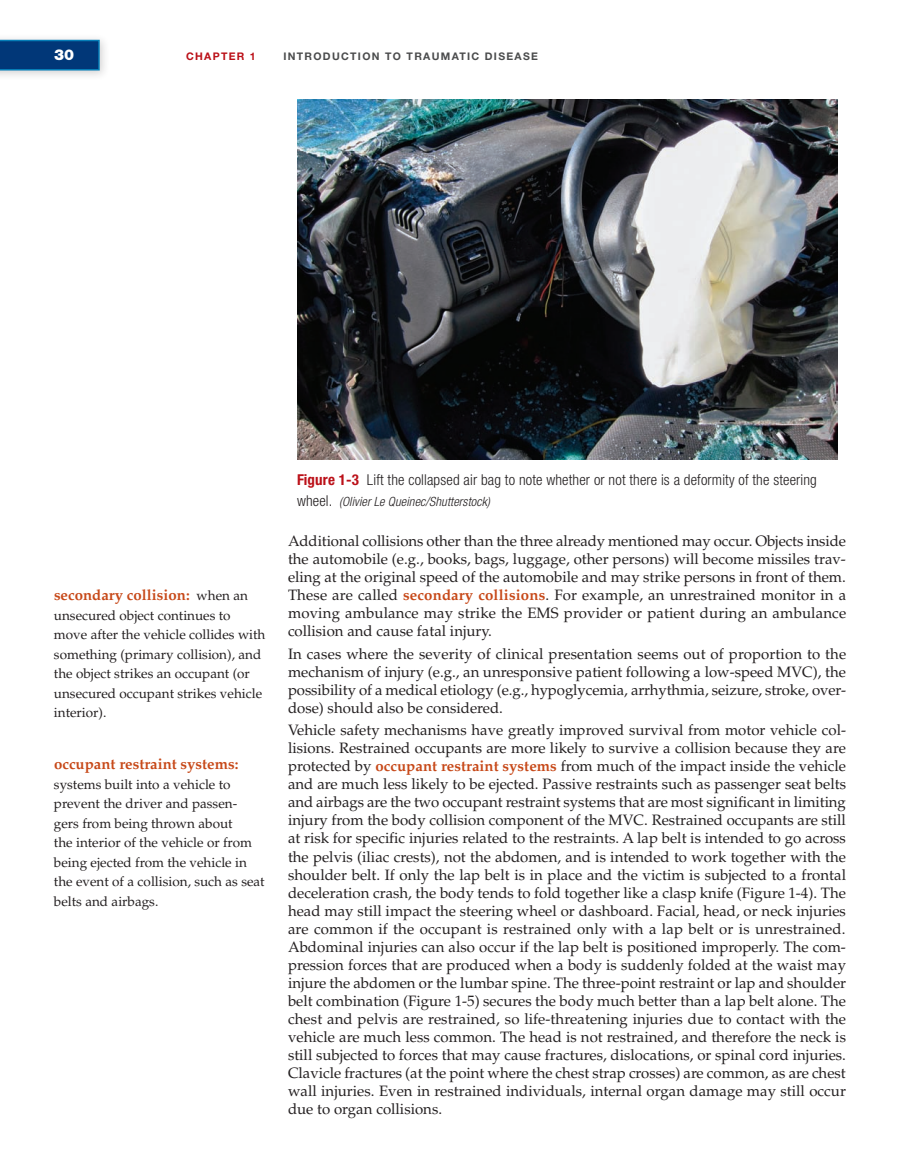
<style>
.page{position:relative;width:918px;height:1175px;background:#fff}
.page>*{position:absolute;margin:0;border:0;box-sizing:border-box;transform-origin:0 0}
.t1{font:15px/18px "Palatino LT Pro";color:#231f20;text-align:justify}
.t2{font:300 condensed 15px "Helvetica Neue LTW1 G";letter-spacing:.01em;color:#231f20}
.t3{font:700 15px "Palatino LT Pro";color:#c74919}
.t4{font:900 15px "Helvetica Neue LTW1 G";color:#fff}
.t5{font:13.5px/19.5px "Palatino LT Pro";color:#231f20}
.t6{font:italic 300 condensed 12.75px "Helvetica Neue LTW1 G";letter-spacing:.01em;color:#231f20}
.t7{font:700 10.5px "Helvetica Neue LT Std";letter-spacing:.125em;color:#4b4c4d}
.t8{font:700 10.5px "Helvetica Neue LT Std";letter-spacing:.125em;color:#bb1018}
.s1{font-weight:400;font-size:13.5px;color:#231f20}
.s2{font-weight:700;color:#bb1018}
.s3{font-style:normal;font-size:15px}
.s4{font-weight:700;color:#c74919}
</style>
<div class="page">
<div style="left:0;top:33px;width:110px;height:48px;background:#231f20;opacity:.2"></div>
<svg style="left:0;top:40px;width:100px;height:30px;background:#013d7d"></svg>
<img style="left:297px;top:99px;width:540px;height:360px">
<p class="t4" style="left:54px;top:46px;width:22px">30</p>
<p class="t8" style="left:186px;top:50px;width:71px">CHAPTER 1</p>
<p class="t7" style="left:283px;top:50px;width:23px">INTRODUCTIO</p>
<p class="t7" style="left:372px;top:50px;width:23px">N TO</p>
<p class="t7" style="left:407px;top:50px;width:17px">TRAU</p>
<p class="t7" style="left:441px;top:50px;width:19px">MATIC</p>
<p class="t7" style="left:485px;top:50px;width:54px">DISEASE</p>
<p class="t3" style="left:54px;top:586px;width:195px">secondary collision: <span class="s1">when an</span></p>
<p class="t5" style="left:54px;top:605px;width:213px">unsecured object continues to move after the vehicle collides with something (primary collision), and the object strikes an occupant (or unsecured occupant strikes vehicle interior).</p>
<p class="t3" style="left:54px;top:754px;width:186px">occupant restraint systems:</p>
<p class="t5" style="left:54px;top:774px;width:212px">systems built into a vehicle to prevent the driver and passen&shy;gers from being thrown about<br>the interior of the vehicle or from being ejected from the vehicle in the event of a collision, such as seat belts and airbags.</p>
<p class="t2" style="left:297px;top:471px;width:521px"><span class="s2">Figure 1-3</span> Lift the collapsed air bag to note whether or not there is a deformity of the steering</p>
<p class="t6" style="left:297px;top:494px;width:194px"><span class="s3">wheel.</span> (Olivier Le Queinec/Shutterstock)</p>
<p class="t1" style="left:288px;top:532px;width:560px">Additional collisions other than the three already mentioned may occur. Objects inside the automobile (e.g., books, bags, luggage, other persons) will become missiles trav&shy;eling at the original speed of the automobile and may strike persons in front of them.<br>These are called <span class="s4">secondary collisions</span>. For example, an unrestrained monitor in a moving ambulance may strike the EMS provider or patient during an ambulance collision and cause fatal injury.</p>
<p class="t1" style="left:288px;top:645px;width:560px">In cases where the severity of clinical presentation seems out of proportion to the mechanism of injury (e.g., an unresponsive patient following a low-speed MVC), the possibility of a medical etiology (e.g., hypoglycemia, arrhythmia, seizure, stroke, over&shy;dose) should also be considered.</p>
<p class="t1" style="left:288px;top:721px;width:560px">Vehicle safety mechanisms have greatly improved survival from motor vehicle col&shy;lisions. Restrained occupants are more likely to survive a collision because they are protected by <span class="s4">occupant restraint systems</span> from much of the impact inside the vehicle and are much less likely to be ejected. Passive restraints such as passenger seat belts and airbags are the two occupant restraint systems that are most significant in limiting injury from the body collision component of the MVC. Restrained occupants are still at risk for specific injuries related to the restraints. A lap belt is intended to go across the pelvis (iliac crests), not the abdomen, and is intended to work together with the shoulder belt. If only the lap belt is in place and the victim is subjected to a frontal deceleration crash, the body tends to fold together like a clasp knife (Figure 1-4). The head may still impact the steering wheel or dashboard. Facial, head, or neck injuries are common if the occupant is restrained only with a lap belt or is unrestrained.<br>Abdominal injuries can also occur if the lap belt is positioned improperly. The com&shy;pression forces that are produced when a body is suddenly folded at the waist may injure the abdomen or the lumbar spine. The three-point restraint or lap and shoulder belt combination (Figure 1-5) secures the body much better than a lap belt alone. The chest and pelvis are restrained, so life-threatening injuries due to contact with the vehicle are much less common. The head is not restrained, and therefore the neck is still subjected to forces that may cause fractures, dislocations, or spinal cord injuries.<br>Clavicle fractures (at the point where the chest strap crosses) are common, as are chest wall injuries. Even in restrained individuals, internal organ damage may still occur due to organ collisions.</p>
</div>
